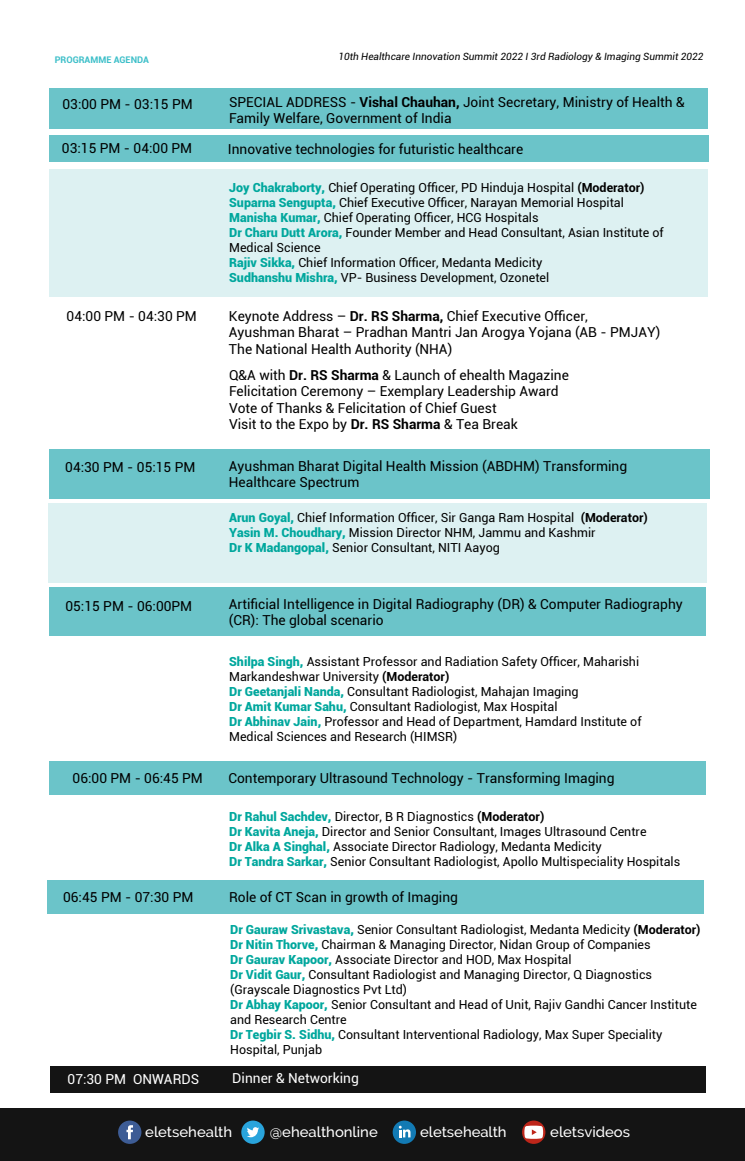
<style>
.page{position:relative;width:745px;height:1161px;background:#fff}
.page>*{position:absolute;margin:0;border:0;box-sizing:border-box;transform-origin:0 0}
.t1{font:500 14.5px "Raleway";color:#fff}
.t2{font:13.75px/16.5px "Roboto";color:#000}
.t3{font:13.75px "Roboto";color:#fff}
.t4{font:12.5px/15px "Roboto";color:#000}
.t5{font:italic 10px "Roboto";color:#000}
.t6{font:700 9.12px "Roboto";color:#3dbfc9}
.s1{font-weight:700}
.s2{font-weight:900;color:#00a79d}
</style>
<div class="page">
<div style="left:49px;top:169px;width:658px;height:128px;background:#ddf1f2"></div>
<div style="left:49px;top:503px;width:657px;height:80px;background:#ddf1f2"></div>
<div style="left:49px;top:449px;width:659px;height:50px;background:#6bc4c9"></div>
<div style="left:49px;top:135px;width:659px;height:27px;background:#6bc4c9"></div>
<div style="left:49px;top:88px;width:657px;height:41px;background:#6bc4c9"></div>
<div style="left:0;top:1108px;width:744px;height:52px;background:#141414"></div>
<svg style="left:521px;top:1120px;width:24px;height:23px"></svg>
<svg style="left:524px;top:1125px;width:18px;height:13px"></svg>
<div style="left:241px;top:1120px;width:23px;height:23px;background:#29a4dc;border-radius:50%"></div>
<svg style="left:247px;top:1127px;width:12px;height:10px"></svg>
<svg style="left:392px;top:1120px;width:24px;height:23px"></svg>
<svg style="left:398px;top:1125px;width:12px;height:12px"></svg>
<div style="left:118px;top:1120px;width:23px;height:23px;background:#3d5c95;border-radius:50%"></div>
<svg style="left:126px;top:1125px;width:7px;height:14px"></svg>
<div style="left:49px;top:587px;width:656px;height:49px;background:#6bc4c9"></div>
<div style="left:49px;top:761px;width:656px;height:34px;background:#6bc4c9"></div>
<div style="left:50px;top:1066px;width:655px;height:26px;background:#141414"></div>
<div style="left:47px;top:879px;width:656px;height:34px;background:#6bc4c9"></div>
<p class="t6" style="left:55px;top:53px;width:96px">PROGRAMME AGENDA</p>
<p class="t5" style="left:338px;top:50px;width:366px">10th Healthcare Innovation Summit 2022 I 3rd Radiology &amp; Imaging Summit 2022</p>
<p class="t2" style="left:62px;top:96px;width:132px">03:00 PM - 03:15 PM</p>
<p class="t2" style="left:62px;top:139px;width:132px">03:15 PM - 04:00 PM</p>
<p class="t2" style="left:229px;top:93px;width:457px">SPECIAL ADDRESS - <span class="s1">Vishal Chauhan,</span> Joint Secretary, Ministry of Health &amp;<br>Family Welfare, Government of India</p>
<p class="t2" style="left:228px;top:140px;width:297px">Innovative technologies for futuristic healthcare</p>
<p class="t4" style="left:229px;top:180px;width:436px"><span class="s2">Joy Chakraborty,</span> Chief Operating Officer, PD Hinduja Hospital <span class="s1">(Moderator)<br></span><span class="s2">Suparna Sengupta,</span> Chief Executive Officer, Narayan Memorial Hospital <span class="s2">Manisha Kumar,</span> Chief Operating Officer, HCG Hospitals<br><span class="s2">Dr Charu Dutt Arora,</span> Founder Member and Head Consultant, Asian Institute of Medical Science<br><span class="s2">Rajiv Sikka,</span> Chief Information Officer, Medanta Medicity<br><span class="s2">Sudhanshu Mishra,</span> VP- Business Development, Ozonetel</p>
<p class="t2" style="left:67px;top:307px;width:132px">04:00 PM - 04:30 PM</p>
<p class="t2" style="left:229px;top:307px;width:432px">Keynote Address – <span class="s1">Dr. RS Sharma,</span> Chief Executive Officer,<br>Ayushman Bharat – Pradhan Mantri Jan Arogya Yojana (AB - PMJAY)<br>The National Health Authority (NHA)</p>
<p class="t2" style="left:229px;top:366px;width:341px">Q&amp;A with <span class="s1">Dr. RS Sharma</span> &amp; Launch of ehealth Magazine Felicitation Ceremony – Exemplary Leadership Award Vote of Thanks &amp; Felicitation of Chief Guest<br>Visit to the Expo by <span class="s1">Dr. RS Sharma</span> &amp; Tea Break</p>
<p class="t2" style="left:65px;top:458px;width:132px">04:30 PM - 05:15 PM</p>
<p class="t2" style="left:229px;top:457px;width:399px">Ayushman Bharat Digital Health Mission (ABDHM) Transforming<br>Healthcare Spectrum</p>
<p class="t4" style="left:229px;top:510px;width:420px"><span class="s2">Arun Goyal,</span> Chief Information Officer, Sir Ganga Ram Hospital <span class="s1">(Moderator)<br></span><span class="s2">Yasin M. Choudhary,</span> Mission Director NHM, Jammu and Kashmir<br><span class="s2">Dr K Madangopal,</span> Senior Consultant, NITI Aayog</p>
<p class="t2" style="left:65px;top:597px;width:128px">05:15 PM - 06:00PM</p>
<p class="t2" style="left:229px;top:595px;width:455px">Artificial Intelligence in Digital Radiography (DR) &amp; Computer Radiography (CR): The global scenario</p>
<p class="t4" style="left:229px;top:653px;width:413px"><span class="s2">Shilpa Singh,</span> Assistant Professor and Radiation Safety Officer, Maharishi Markandeshwar University <span class="s1">(Moderator)<br></span><span class="s2">Dr Geetanjali Nanda,</span> Consultant Radiologist, Mahajan Imaging<br><span class="s2">Dr Amit Kumar Sahu,</span> Consultant Radiologist, Max Hospital<br><span class="s2">Dr Abhinav Jain,</span> Professor and Head of Department, Hamdard Institute of Medical Sciences and Research (HIMSR)</p>
<p class="t2" style="left:73px;top:769px;width:132px">06:00 PM - 06:45 PM</p>
<p class="t2" style="left:228px;top:769px;width:387px">Contemporary Ultrasound Technology - Transforming Imaging</p>
<p class="t4" style="left:229px;top:808px;width:452px"><span class="s2">Dr Rahul Sachdev,</span> Director, B R Diagnostics <span class="s1">(Moderator)<br></span><span class="s2">Dr Kavita Aneja,</span> Director and Senior Consultant, Images Ultrasound Centre<br><span class="s2">Dr Alka A Singhal,</span> Associate Director Radiology, Medanta Medicity<br><span class="s2">Dr Tandra Sarkar,</span> Senior Consultant Radiologist, Apollo Multispeciality Hospitals</p>
<p class="t2" style="left:63px;top:888px;width:132px">06:45 PM - 07:30 PM</p>
<p class="t2" style="left:229px;top:888px;width:230px">Role of CT Scan in growth of Imaging</p>
<p class="t4" style="left:230px;top:921px;width:471px"><span class="s2">Dr Gauraw Srivastava,</span> Senior Consultant Radiologist, Medanta Medicity <span class="s1">(Moderator)<br></span><span class="s2">Dr Nitin Thorve,</span> Chairman &amp; Managing Director, Nidan Group of Companies<br><span class="s2">Dr Gaurav Kapoor,</span> Associate Director and HOD, Max Hospital<br><span class="s2">Dr Vidit Gaur,</span> Consultant Radiologist and Managing Director, Q Diagnostics (Grayscale Diagnostics Pvt Ltd)<br><span class="s2">Dr Abhay Kapoor,</span> Senior Consultant and Head of Unit, Rajiv Gandhi Cancer Institute and Research Centre<br><span class="s2">Dr Tegbir S. Sidhu,</span> Consultant Interventional Radiology, Max Super Speciality Hospital, Punjab</p>
<p class="t3" style="left:68px;top:1069px;width:133px">07:30 PM ONWARDS</p>
<p class="t3" style="left:232px;top:1068px;width:128px">Dinner &amp; Networking</p>
<p class="t1" style="left:145px;top:1123px;width:88px">eletsehealth</p>
<p class="t1" style="left:269px;top:1123px;width:109px">@ehealthonline</p>
<p class="t1" style="left:420px;top:1123px;width:88px">eletsehealth</p>
<p class="t1" style="left:550px;top:1123px;width:81px">eletsvideos</p>
</div>
